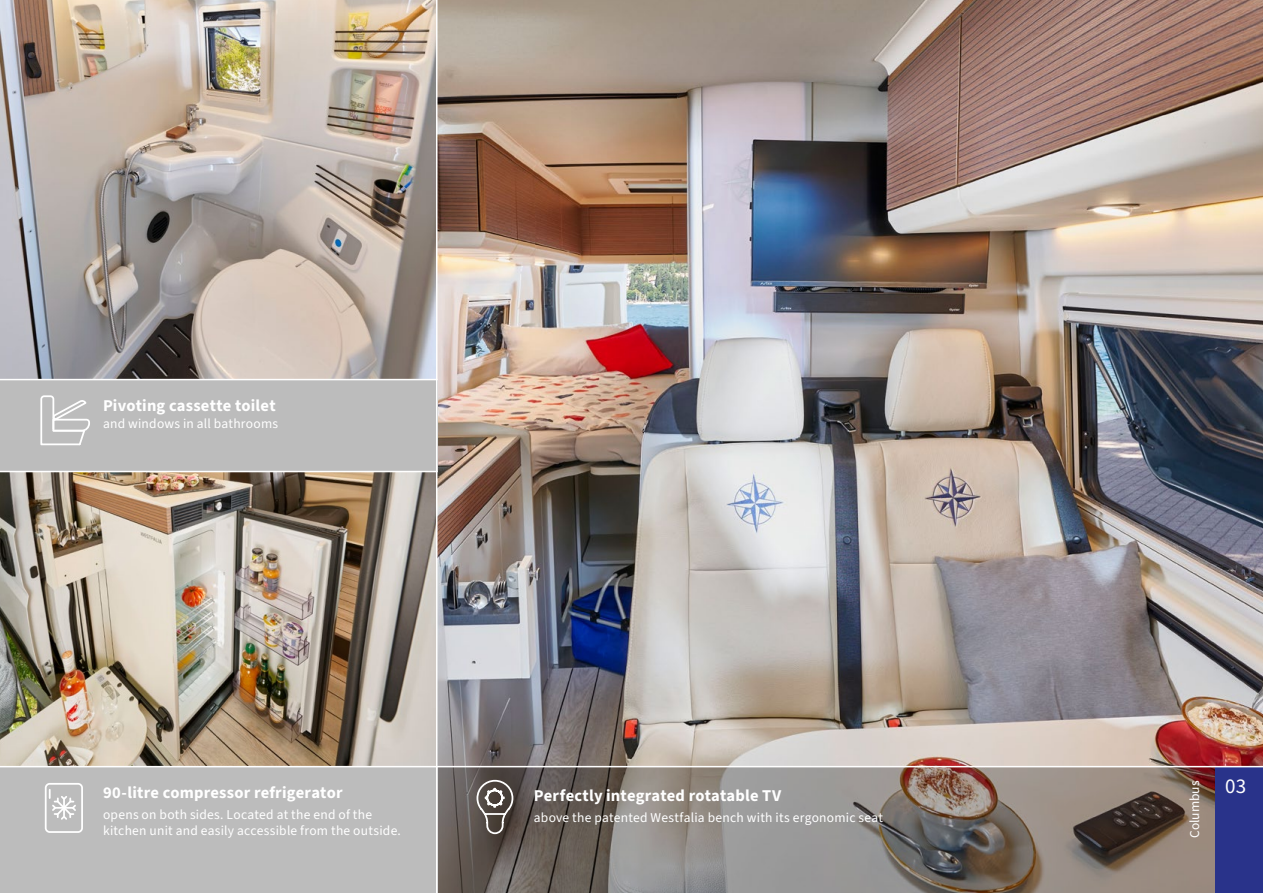
<style>
.page{position:relative;width:1263px;height:893px;background:#fff}
.page>*{position:absolute;margin:0;border:0;box-sizing:border-box;transform-origin:0 0}
.t1{font:21px "Source Sans 3";color:#fff}
.t2{font:700 16.5px "Source Sans 3";letter-spacing:.01em;color:#fff}
.t3{font:13.5px/16.5px "Source Sans 3";letter-spacing:.015em;color:#fff}
</style>
<div class="page">
<img style="left:437px;top:0;width:826px;height:768px">
<svg style="left:437px;top:767px;width:778px;height:126px;background:#807872"></svg>
<img style="left:0;top:472px;width:436px;height:294px">
<img style="left:0;top:0;width:436px;height:379px">
<div style="left:0;top:767px;width:437px;height:126px;background:#bcbcbc"></div>
<div style="left:1215px;top:768px;width:48px;height:125px;background:#29338a"></div>
<hr style="left:0;top:766px;width:1263px;height:1px;background:#fff">
<div style="left:0;top:380px;width:437px;height:92px;background:#bcbcbc"></div>
<hr style="left:436px;top:0;width:1px;height:893px;background:#fff">
<hr style="left:0;top:471px;width:437px;height:1px;background:#fff">
<svg style="left:476px;top:779px;width:38px;height:56px;background:#6e6762"></svg>
<div style="left:45px;top:783px;width:38px;height:50px;border:2px solid #fff;border-radius:4px"></div>
<svg style="left:49px;top:790px;width:27px;height:30px"></svg>
<svg style="left:40px;top:395px;width:50px;height:51px"></svg>
<p class="t2" style="left:103px;top:395px;width:174px">Pivoting cassette toilet</p>
<p class="t3" style="left:103px;top:415px;width:177px">and windows in all bathrooms</p>
<p class="t2" style="left:103px;top:781px;width:241px">90-litre compressor refrigerator</p>
<p class="t3" style="left:103px;top:806px;width:299px">opens on both sides. Located at the end of the kitchen unit and easily accessible from the outside.</p>
<p class="t2" style="left:534px;top:785px;width:249px">Perfectly integrated rotatable TV</p>
<p class="t3" style="left:534px;top:809px;width:351px">above the patented Westfalia bench with its ergonomic seat</p>
<p class="t3" style="left:1186px;top:838px;width:59px;rotate:-90deg">Columbus</p>
<h1 class="t1" style="left:1225px;top:773px;width:22px">03</h1>
</div>
